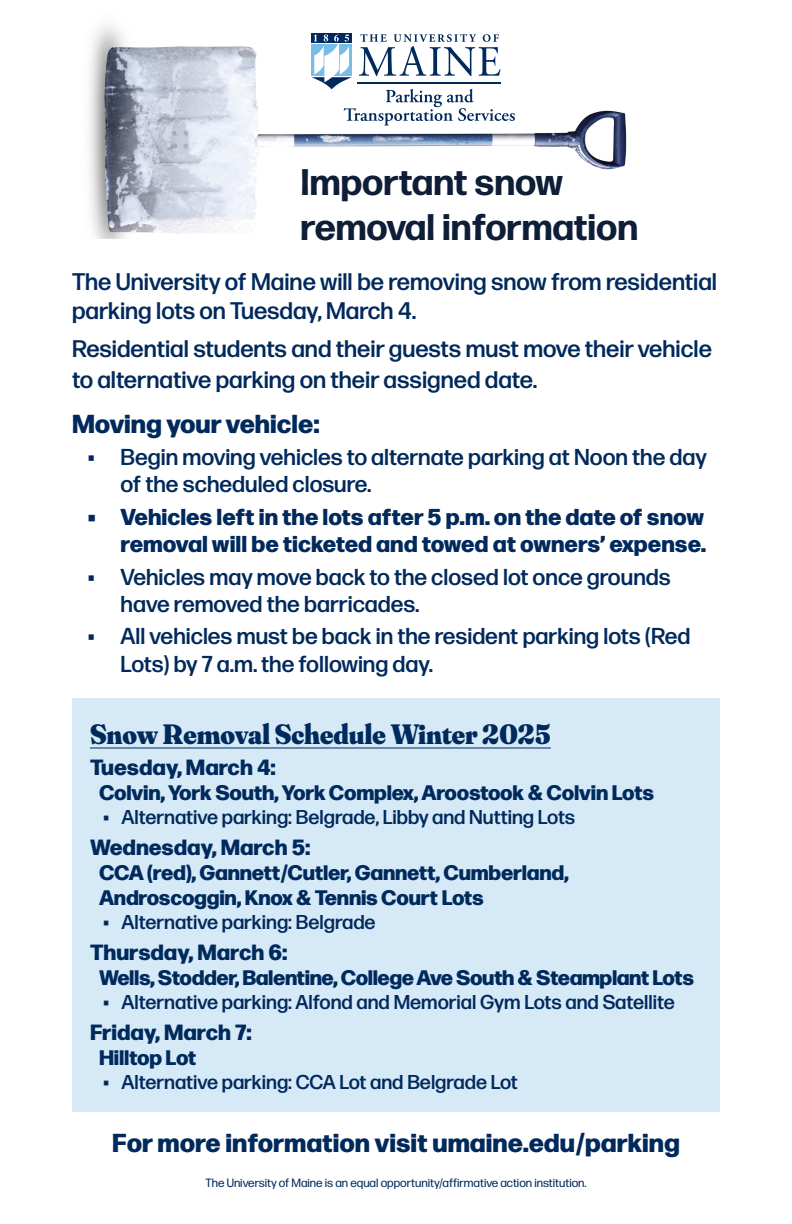
<style>
.page{position:relative;width:792px;height:1224px;background:#fff}
.page>*{position:absolute;margin:0;border:0;box-sizing:border-box;transform-origin:0 0}
.t1{font:700 37px/44.4px "Forma DJR Text";color:#0e1e37}
.t2{font:900 28px "Fraunces 144 pt Soft";color:#00295c}
.t3{font:800 26px "Forma DJR Text";color:#00295c}
.t4{font:500 24px/28.8px "Forma DJR Text";color:#00295c}
.t5{font:500 23px/27.6px "Forma DJR Text";color:#00295c}
.t6{font:800 23px/27.6px "Forma DJR Text";color:#00295c;text-align:right}
.t7{font:800 22px "Forma DJR Text";color:#00295c}
.t8{font:800 21px/25.2px "Forma DJR Text";letter-spacing:-.01em;color:#00295c}
.t9{font:500 20px "Forma DJR Text";color:#00295c}
.t10{font:12px "Forma DJR Text";color:#00295c}
</style>
<div class="page">
<img style="left:89px;top:25px;width:538px;height:213px">
<div style="left:311px;top:33px;width:41px;height:10px;background:#00295c"></div>
<svg style="left:311px;top:34px;width:204px;height:91px"></svg>
<div style="left:72px;top:698px;width:648px;height:414px;background:#d5e9f7"></div>
<hr style="left:90px;top:748px;width:461px;height:1px;background:#00295c">
<p class="t1" style="left:301px;top:159px;width:339px">Important snow removal information</p>
<p class="t4" style="left:72px;top:267px;width:647px">The University of Maine will be removing snow from residential parking lots on Tuesday, March 4.</p>
<p class="t4" style="left:72px;top:332px;width:642px;line-height:31.2px">Residential students and their guests must move their vehicle to alternative parking on their assigned date.</p>
<p class="t3" style="left:72px;top:403px;width:249px">Moving your vehicle:</p>
<p class="t5" style="left:121px;top:442px;width:588px;text-indent:-32px">• Begin moving vehicles to alternate parking at Noon the day of the scheduled closure.</p>
<p class="t6" style="left:88px;top:501px;width:620px">• Vehicles left in the lots after 5 p.m. on the date of snow removal will be ticketed and towed at owners’ expense.</p>
<p class="t5" style="left:121px;top:562px;width:552px;text-indent:-32px">• Vehicles may move back to the closed lot once grounds have removed the barricades.</p>
<p class="t5" style="left:121px;top:622px;width:571px;text-indent:-32px">• All vehicles must be back in the resident parking lots (Red<br>Lots) by 7 a.m. the following day.</p>
<p class="t2" style="left:90px;top:713px;width:462px">Snow Removal Schedule Winter 2025</p>
<p class="t7" style="left:90px;top:750px;width:187px">Tuesday, March 4:</p>
<p class="t8" style="left:99px;top:778px;width:557px">Colvin, York South, York Complex, Aroostook &amp; Colvin Lots</p>
<p class="t9" style="left:104px;top:804px;width:473px">• Alternative parking: Belgrade, Libby and Nutting Lots</p>
<p class="t7" style="left:90px;top:830px;width:222px">Wednesday, March 5:</p>
<p class="t8" style="left:99px;top:858px;width:472px">CCA (red), Gannett/Cutler, Gannett, Cumberland,<br>Androscoggin, Knox &amp; Tennis Court Lots</p>
<p class="t9" style="left:104px;top:910px;width:274px">• Alternative parking: Belgrade</p>
<p class="t7" style="left:90px;top:935px;width:199px">Thursday, March 6:</p>
<p class="t8" style="left:99px;top:964px;width:597px">Wells, Stodder, Balentine, College Ave South &amp; Steamplant Lots</p>
<p class="t9" style="left:104px;top:990px;width:573px">• Alternative parking: Alfond and Memorial Gym Lots and Satellite</p>
<p class="t7" style="left:90px;top:1015px;width:163px">Friday, March 7:</p>
<p class="t8" style="left:99px;top:1044px;width:99px">Hilltop Lot</p>
<p class="t9" style="left:104px;top:1070px;width:416px">• Alternative parking: CCA Lot and Belgrade Lot</p>
<p class="t3" style="left:112px;top:1122px;width:569px">For more information visit umaine.edu/parking</p>
<p class="t10" style="left:206px;top:1176px;width:382px">The University of Maine is an equal opportunity/affirmative action institution.</p>
</div>
